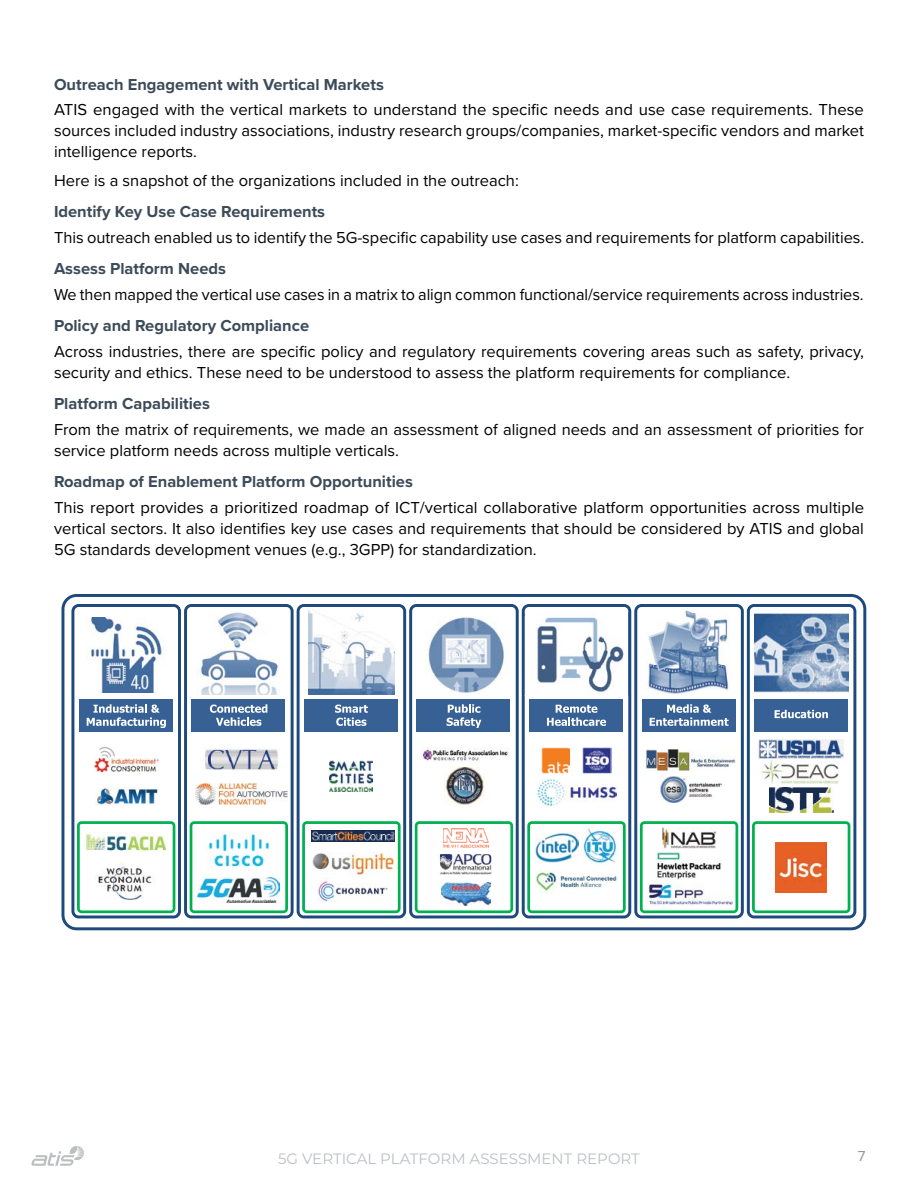
<style>
.page{position:relative;width:918px;height:1188px;background:#fff}
.page>*{position:absolute;margin:0;border:0;box-sizing:border-box;transform-origin:0 0}
.t1{font:16.5px/21px "Proxima Nova";color:#000;text-align:justify}
.t2{font:700 16.5px "Proxima Nova";color:#3c4b5a}
.t3{font:15px "Montserrat";color:#bbbfc4}
.t4{font:15px "Proxima Nova";color:#939598}
</style>
<div class="page">
<svg style="left:32px;top:1146px;width:52px;height:20px"></svg>
<div style="left:62px;top:594px;width:804px;height:336px;border:3px solid #1e497d;border-radius:14px"></div>
<div style="left:79px;top:699px;width:94px;height:33px;background:#376194"></div>
<div style="left:77px;top:821px;width:98px;height:92px;border:3px solid #00b14f;border-radius:3px"></div>
<div style="left:752px;top:821px;width:98px;height:92px;border:3px solid #00b14f;border-radius:3px"></div>
<img style="left:91px;top:618px;width:72px;height:75px">
<svg style="left:87px;top:704px;width:79px;height:24px"></svg>
<div style="left:754px;top:699px;width:94px;height:33px;background:#376194"></div>
<div style="left:71px;top:604px;width:110px;height:314px;border:3px solid #1e497d;border-radius:6px"></div>
<div style="left:747px;top:604px;width:109px;height:314px;border:3px solid #1e497d;border-radius:6px"></div>
<svg style="left:775px;top:710px;width:53px;height:8px"></svg>
<svg style="left:184px;top:604px;width:560px;height:314px"></svg>
<img style="left:521px;top:616px;width:1px;height:80px">
<img style="left:522px;top:612px;width:109px;height:84px">
<img style="left:645px;top:608px;width:87px;height:86px">
<img style="left:645px;top:611px;width:87px;height:1px">
<img style="left:754px;top:614px;width:94px;height:78px">
<img style="left:94px;top:747px;width:65px;height:25px">
<img style="left:95px;top:787px;width:62px;height:18px">
<img style="left:85px;top:832px;width:83px;height:21px">
<img style="left:97px;top:866px;width:55px;height:34px">
<img style="left:202px;top:748px;width:78px;height:22px">
<img style="left:195px;top:783px;width:92px;height:22px">
<img style="left:204px;top:832px;width:70px;height:40px">
<img style="left:198px;top:877px;width:82px;height:26px">
<img style="left:329px;top:761px;width:44px;height:30px">
<img style="left:313px;top:853px;width:80px;height:21px">
<img style="left:312px;top:830px;width:82px;height:11px">
<img style="left:317px;top:877px;width:72px;height:27px">
<img style="left:441px;top:882px;width:49px;height:24px">
<img style="left:440px;top:854px;width:51px;height:21px">
<img style="left:443px;top:829px;width:45px;height:18px">
<img style="left:541px;top:746px;width:29px;height:28px">
<img style="left:583px;top:746px;width:28px;height:28px">
<img style="left:537px;top:778px;width:79px;height:28px">
<img style="left:536px;top:832px;width:42px;height:30px">
<img style="left:583px;top:826px;width:34px;height:39px">
<img style="left:536px;top:871px;width:81px;height:23px">
<img style="left:646px;top:749px;width:89px;height:21px">
<img style="left:660px;top:777px;width:61px;height:26px">
<img style="left:662px;top:828px;width:54px;height:20px">
<img style="left:657px;top:852px;width:65px;height:28px">
<img style="left:645px;top:880px;width:89px;height:27px">
<img style="left:759px;top:739px;width:85px;height:20px">
<img style="left:762px;top:760px;width:77px;height:24px">
<img style="left:769px;top:787px;width:65px;height:26px">
<img style="left:776px;top:842px;width:51px;height:50px">
<p class="t2" style="left:54px;top:72px;width:331px">Outreach Engagement with Vertical Markets</p>
<p class="t1" style="left:54px;top:98px;width:812px">ATIS engaged with the vertical markets to understand the specific needs and use case requirements. These sources included industry associations, industry research groups/companies, market-specific vendors and market intelligence reports.</p>
<p class="t1" style="left:54px;top:169px;width:466px">Here is a snapshot of the organizations included in the outreach:</p>
<p class="t2" style="left:54px;top:199px;width:273px">Identify Key Use Case Requirements</p>
<p class="t1" style="left:54px;top:226px;width:812px">This outreach enabled us to identify the 5G-specific capability use cases and requirements for platform capabilities.</p>
<p class="t2" style="left:54px;top:256px;width:174px">Assess Platform Needs</p>
<p class="t1" style="left:54px;top:283px;width:811px">We then mapped the vertical use cases in a matrix to align common functional/service requirements across industries.</p>
<p class="t2" style="left:54px;top:313px;width:257px">Policy and Regulatory Compliance</p>
<p class="t1" style="left:54px;top:340px;width:812px">Across industries, there are specific policy and regulatory requirements covering areas such as safety, privacy, security and ethics. These need to be understood to assess the platform requirements for compliance.</p>
<p class="t2" style="left:54px;top:391px;width:157px">Platform Capabilities</p>
<p class="t1" style="left:54px;top:418px;width:812px">From the matrix of requirements, we made an assessment of aligned needs and an assessment of priorities for service platform needs across multiple verticals.</p>
<p class="t2" style="left:54px;top:469px;width:360px">Roadmap of Enablement Platform Opportunities</p>
<p class="t1" style="left:54px;top:496px;width:812px">This report provides a prioritized roadmap of ICT/vertical collaborative platform opportunities across multiple vertical sectors. It also identifies key use cases and requirements that should be considered by ATIS and global 5G standards development venues (e.g., 3GPP) for standardization.</p>
<p class="t3" style="left:278px;top:1148px;width:363px">5G VERTICAL PLATFORM ASSESSMENT REPORT</p>
<p class="t4" style="left:858px;top:1145px;width:9px">7</p>
</div>
